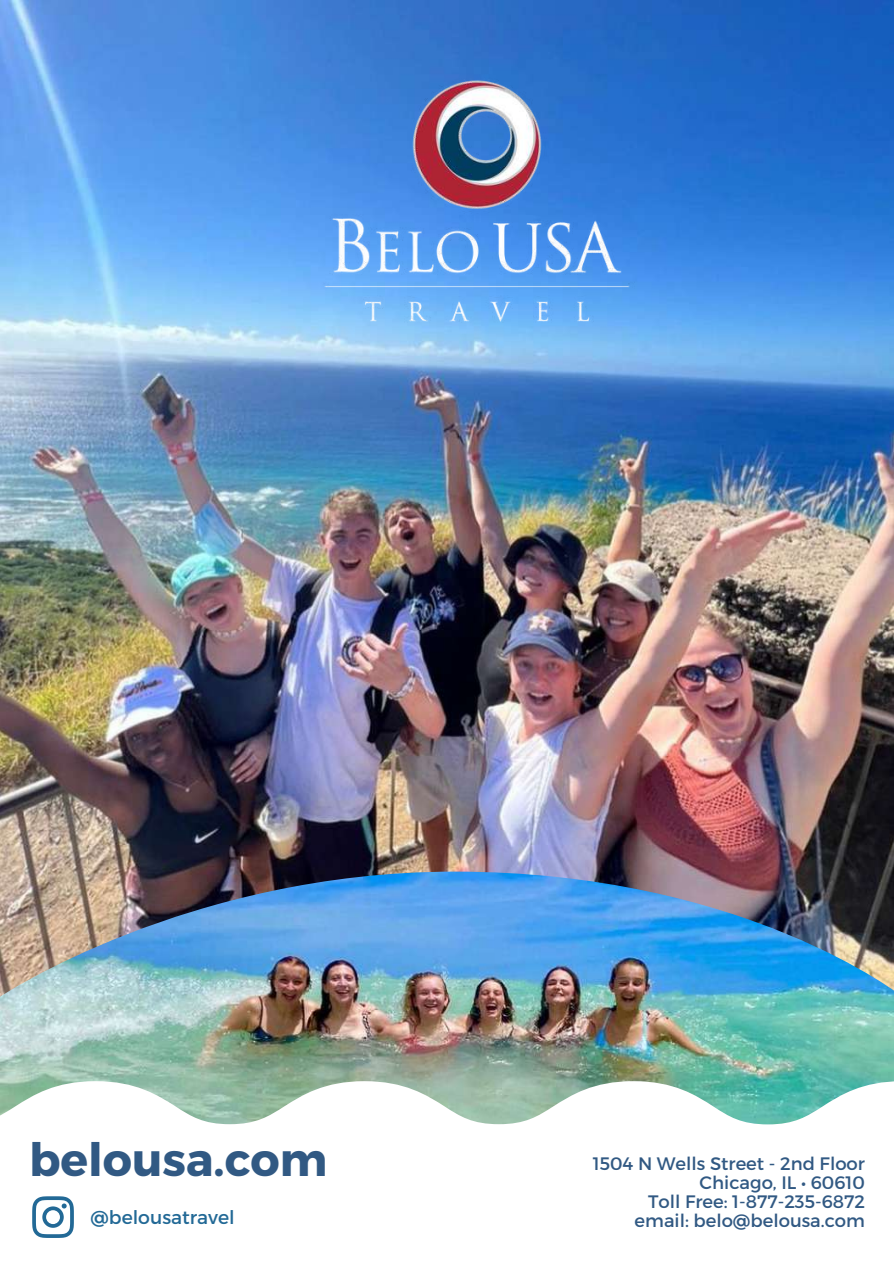
<style>
.page{position:relative;width:894px;height:1264px;background:#fff}
.page>*{position:absolute;margin:0;border:0;box-sizing:border-box;transform-origin:0 0}
.t1{font:700 45.9px "Montserrat";color:#315983}
.t2{font:18.75px "Montserrat";color:#226996}
.t3{font:18px/19.2px "Montserrat";color:#315983;text-align:right}
</style>
<div class="page">
<img style="left:0;top:0;width:893px;height:871px">
<img style="left:309px;top:71px;width:335px;height:259px">
<img style="left:0;top:871px;width:893px;height:210px">
<svg style="left:0;top:1081px;width:893px;height:157px"></svg>
<svg style="left:32px;top:1196px;width:42px;height:41px"></svg>
<h1 class="t1" style="left:29px;top:1130px;width:300px">belousa.com</h1>
<p class="t2" style="left:91px;top:1204px;width:145px">@belousatravel</p>
<p class="t3" style="left:592px;top:1152px;width:274px">1504 N Wells Street - 2nd Floor<br>Chicago, IL • 60610<br>Toll Free: 1-877-235-6872 email: belo@belousa.com</p>
</div>
